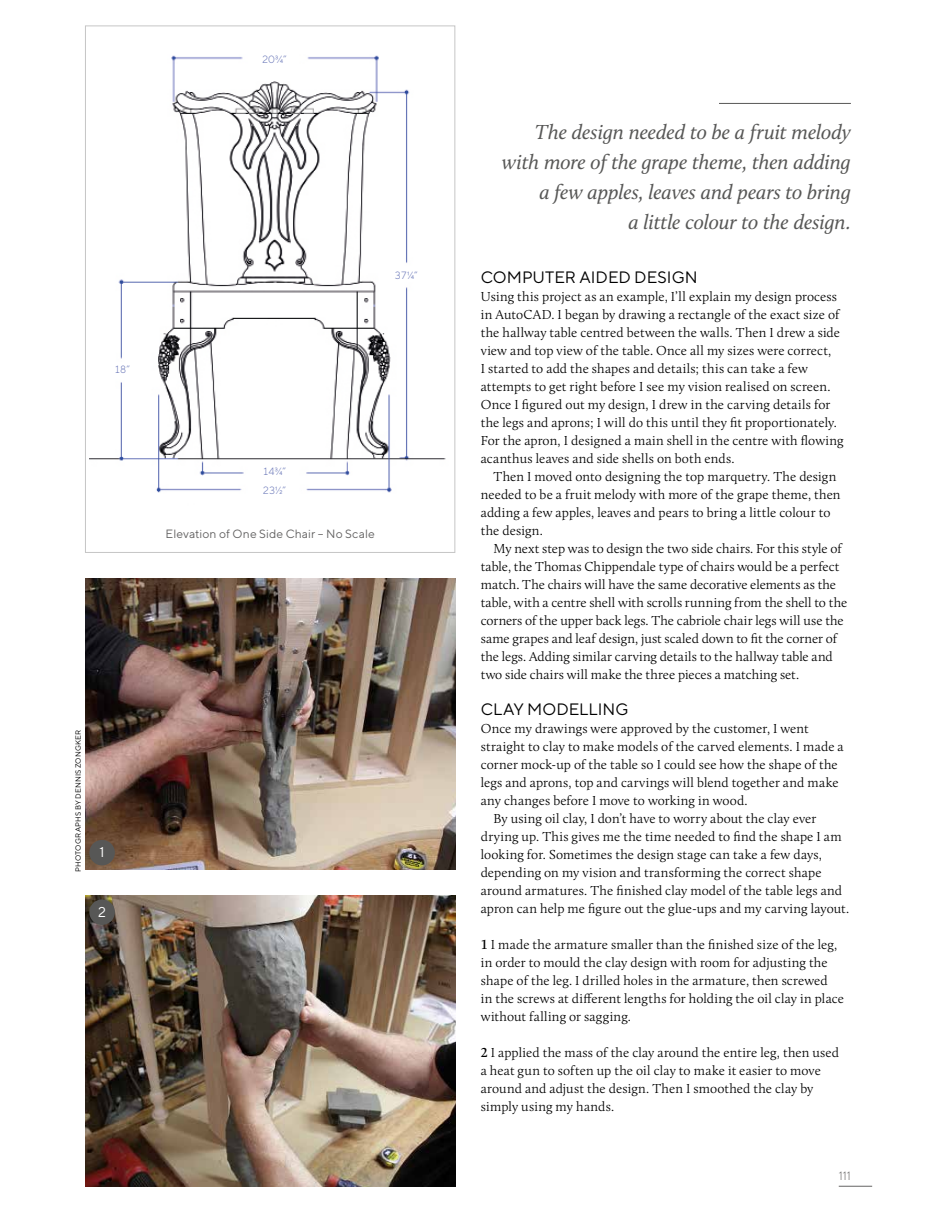
<style>
.page{position:relative;width:936px;height:1212px;background:#fff}
.page>*{position:absolute;margin:0;border:0;box-sizing:border-box;transform-origin:0 0}
.t1{font:italic 21px/30px "Calluna";letter-spacing:-.01em;color:#575756;text-align:right}
.t2{font:16.5px "TT Norms Pro";color:#000}
.t3{font:14.25px "TT Norms Pro";color:#fff}
.t4{font:300 13.5px/18px "Calluna";letter-spacing:.005em;color:#000}
.t5{font:12px "TT Norms Pro";letter-spacing:.01em;color:#646363}
.t6{font:300 12px "TT Norms Pro";color:#646363}
.t7{font:300 10.5px/19.2px "TT Norms Pro";color:#616fb4}
.t8{font:7.5px "TT Norms Pro";letter-spacing:.025em;color:#000}
.s1{font-weight:600}
</style>
<div class="page">
<hr style="left:838px;top:1186px;width:34px;height:1px;background:#646363">
<hr style="left:719px;top:103px;width:131px;height:1px;background:#575756">
<img style="left:89px;top:55px;width:357px;height:438px">
<img style="left:85px;top:578px;width:370px;height:292px">
<img style="left:85px;top:895px;width:370px;height:291px">
<div style="left:89px;top:840px;width:26px;height:25px;background:#575756;border-radius:50%"></div>
<div style="left:89px;top:899px;width:26px;height:26px;background:#575756;border-radius:50%"></div>
<p class="t7" style="left:262px;top:49px;width:26px">203/4”</p>
<p class="t7" style="left:114px;top:359px;width:17px">18”</p>
<p class="t7" style="left:395px;top:265px;width:24px">371/4”</p>
<p class="t7" style="left:263px;top:461px;width:25px">143/4”<br>231/2”</p>
<p class="t5" style="left:165px;top:526px;width:211px">Elevation of One Side Chair – No Scale</p>
<p class="t8" style="left:73px;top:872px;width:144px;rotate:-90deg">PHOTOGRAPHS BY DENNIS ZONGKER</p>
<p class="t3" style="left:100px;top:843px;width:6px">1</p>
<p class="t3" style="left:98px;top:903px;width:9px">2</p>
<h1 class="t1" style="left:502px;top:117px;width:350px">The design needed to be a fruit melody with more of the grape theme, then adding a few apples, leaves and pears to bring<br>a little colour to the design.</h1>
<p class="t2" style="left:480px;top:267px;width:218px">COMPUTER AIDED DESIGN</p>
<p class="t4" style="left:480px;top:287px;width:364px">Using this project as an example, I’ll explain my design process in AutoCAD. I began by drawing a rectangle of the exact size of the hallway table centred between the walls. Then I drew a side view and top view of the table. Once all my sizes were correct,<br>I started to add the shapes and details; this can take a few attempts to get right before I see my vision realised on screen.<br>Once I figured out my design, I drew in the carving details for the legs and aprons; I will do this until they fit proportionately.<br>For the apron, I designed a main shell in the centre with flowing acanthus leaves and side shells on both ends.</p>
<p class="t4" style="left:480px;top:467px;width:361px;text-indent:13px">Then I moved onto designing the top marquetry. The design needed to be a fruit melody with more of the grape theme, then adding a few apples, leaves and pears to bring a little colour to the design.</p>
<p class="t4" style="left:480px;top:539px;width:368px;text-indent:13px">My next step was to design the two side chairs. For this style of table, the Thomas Chippendale type of chairs would be a perfect match. The chairs will have the same decorative elements as the table, with a centre shell with scrolls running from the shell to the corners of the upper back legs. The cabriole chair legs will use the same grapes and leaf design, just scaled down to fit the corner of the legs. Adding similar carving details to the hallway table and two side chairs will make the three pieces a matching set.</p>
<p class="t2" style="left:480px;top:699px;width:149px">CLAY MODELLING</p>
<p class="t4" style="left:480px;top:719px;width:329px">Once my drawings were approved by the customer, I went</p>
<p class="t4" style="left:480px;top:737px;width:364px">straight to clay to make models of the carved elements. I made a</p>
<p class="t4" style="left:480px;top:755px;width:358px">corner mock-up of the table so I could see how the shape of the</p>
<p class="t4" style="left:480px;top:773px;width:359px">legs and aprons, top and carvings will blend together and make</p>
<p class="t4" style="left:480px;top:791px;width:268px">any changes before I move to working in wood.</p>
<p class="t4" style="left:493px;top:809px;width:324px">By using oil clay, I don’t have to worry about the clay ever</p>
<p class="t4" style="left:480px;top:827px;width:362px">drying up. This gives me the time needed to find the shape I am</p>
<p class="t4" style="left:480px;top:845px;width:342px">looking for. Sometimes the design stage can take a few days,</p>
<p class="t4" style="left:480px;top:863px;width:342px">depending on my vision and transforming the correct shape</p>
<p class="t4" style="left:480px;top:881px;width:363px">around armatures. The finished clay model of the table legs and</p>
<p class="t4" style="left:480px;top:899px;width:370px">apron can help me figure out the glue-ups and my carving layout.</p>
<p class="t4" style="left:480px;top:935px;width:365px"><span class="s1">1</span> I made the armature smaller than the finished size of the leg, in order to mould the clay design with room for adjusting the shape of the leg. I drilled holes in the armature, then screwed<br>in the screws at different lengths for holding the oil clay in place without falling or sagging.</p>
<p class="t4" style="left:480px;top:1043px;width:360px"><span class="s1">2</span> I applied the mass of the clay around the entire leg, then used a heat gun to soften up the oil clay to make it easier to move around and adjust the design. Then I smoothed the clay by simply using my hands.</p>
<p class="t6" style="left:838px;top:1168px;width:14px">111</p>
</div>
